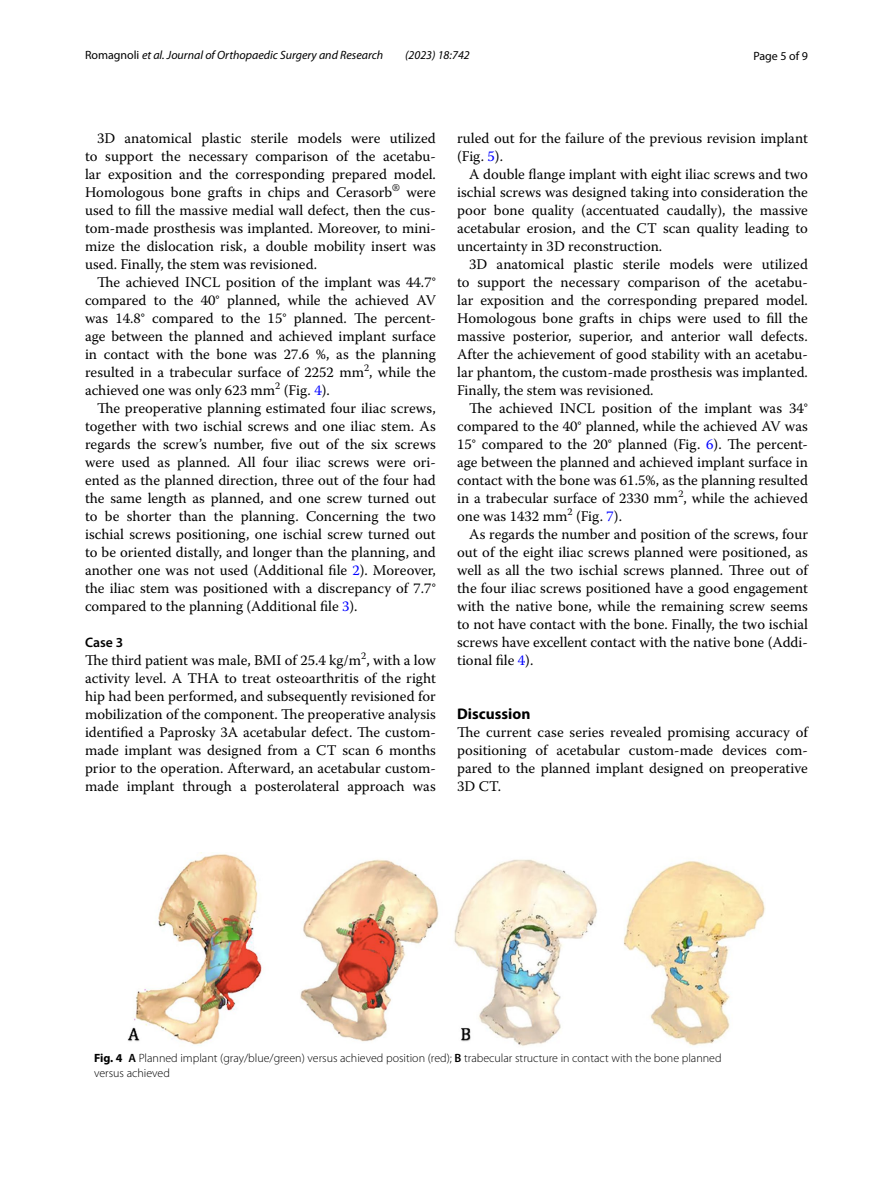
<style>
.page{position:relative;width:893px;height:1187px;background:#fff}
.page>*{position:absolute;margin:0;border:0;box-sizing:border-box;transform-origin:0 0}
.t1{font:700 15.45px "Myriad Pro";color:#000}
.t2{font:14.7px/18px "Warnock Pro";color:#000;text-align:justify}
.t3{font:600 13.8px "Myriad Pro";color:#000}
.t4{font:300 12px/15px "Myriad Pro";color:#000}
.t5{font:italic 12px "Myriad Pro";color:#000}
.t6{font:12px "Myriad Pro";color:#000}
.s1{font-style:normal}
.s2{color:#00f}
.s3{font-weight:700}
.s4{font-weight:600}
</style>
<div class="page">
<img style="left:128px;top:852px;width:637px;height:194px">
<p class="t5" style="left:85px;top:48px;width:300px"><span class="s1">Romagnoli</span> et al. Journal of Orthopaedic Surgery and Research</p>
<p class="t5" style="left:405px;top:48px;width:66px">(2023) 18:742</p>
<p class="t6" style="left:753px;top:48px;width:56px">Page 5 of 9</p>
<p class="t2" style="left:85px;top:128px;width:352px;text-indent:12px">3D anatomical plastic sterile models were utilized to support the necessary comparison of the acetabu&shy;lar exposition and the corresponding prepared model.<br>Homologous bone grafts in chips and Cerasorb<sup>®</sup> were used to fill the massive medial wall defect, then the cus&shy;tom-made prosthesis was implanted. Moreover, to mini&shy;mize the dislocation risk, a double mobility insert was used. Finally, the stem was revisioned.</p>
<p class="t2" style="left:85px;top:272px;width:352px;text-indent:12px">The achieved INCL position of the implant was 44.7° compared to the 40° planned, while the achieved AV was 14.8° compared to the 15° planned. The percent&shy;age between the planned and achieved implant surface in contact with the bone was 27.6 %, as the planning resulted in a trabecular surface of 2252 mm<sup>2</sup>, while the achieved one was only 623 mm<sup>2</sup> (Fig. <span class="s2">4</span>).</p>
<p class="t2" style="left:85px;top:398px;width:352px;text-indent:12px">The preoperative planning estimated four iliac screws, together with two ischial screws and one iliac stem. As regards the screw’s number, five out of the six screws were used as planned. All four iliac screws were ori&shy;ented as the planned direction, three out of the four had the same length as planned, and one screw turned out to be shorter than the planning. Concerning the two ischial screws positioning, one ischial screw turned out to be oriented distally, and longer than the planning, and another one was not used (Additional file <span class="s2">2</span>). Moreover, the iliac stem was positioned with a discrepancy of 7.7° compared to the planning (Additional file <span class="s2">3</span>).</p>
<p class="t3" style="left:85px;top:633px;width:40px">Case 3</p>
<p class="t2" style="left:85px;top:650px;width:352px">The third patient was male, BMI of 25.4 kg/m<sup>2</sup>, with a low activity level. A THA to treat osteoarthritis of the right hip had been performed, and subsequently revisioned for mobilization of the component. The preoperative analysis identified a Paprosky 3A acetabular defect. The custom&shy;made implant was designed from a CT scan 6 months prior to the operation. Afterward, an acetabular custom&shy;made implant through a posterolateral approach was</p>
<p class="t2" style="left:457px;top:128px;width:352px">ruled out for the failure of the previous revision implant (Fig. <span class="s2">5</span>).</p>
<p class="t2" style="left:457px;top:164px;width:352px;text-indent:12px">A double flange implant with eight iliac screws and two ischial screws was designed taking into consideration the poor bone quality (accentuated caudally), the massive acetabular erosion, and the CT scan quality leading to uncertainty in 3D reconstruction.</p>
<p class="t2" style="left:457px;top:254px;width:352px;text-indent:12px">3D anatomical plastic sterile models were utilized to support the necessary comparison of the acetabu&shy;lar exposition and the corresponding prepared model.<br>Homologous bone grafts in chips were used to fill the massive posterior, superior, and anterior wall defects.<br>After the achievement of good stability with an acetabu&shy;lar phantom, the custom-made prosthesis was implanted.<br>Finally, the stem was revisioned.</p>
<p class="t2" style="left:457px;top:398px;width:352px;text-indent:12px">The achieved INCL position of the implant was 34° compared to the 40° planned, while the achieved AV was 15° compared to the 20° planned (Fig. <span class="s2">6</span>). The percent&shy;age between the planned and achieved implant surface in contact with the bone was 61.5%, as the planning resulted in a trabecular surface of 2330 mm<sup>2</sup>, while the achieved one was 1432 mm<sup>2</sup> (Fig. <span class="s2">7</span>).</p>
<p class="t2" style="left:457px;top:524px;width:352px;text-indent:12px">As regards the number and position of the screws, four out of the eight iliac screws planned were positioned, as well as all the two ischial screws planned. Three out of the four iliac screws positioned have a good engagement with the native bone, while the remaining screw seems to not have contact with the bone. Finally, the two ischial screws have excellent contact with the native bone (Addi&shy;tional file <span class="s2">4</span>).</p>
<p class="t1" style="left:457px;top:703px;width:75px">Discussion</p>
<p class="t2" style="left:457px;top:722px;width:352px">The current case series revealed promising accuracy of positioning of acetabular custom-made devices com&shy;pared to the planned implant designed on preoperative 3D CT.</p>
<p class="t4" style="left:94px;top:1050px;width:629px"><span class="s3">Fig. 4</span> <span class="s4">A</span> Planned implant (gray/blue/green) versus achieved position (red); <span class="s4">B</span> trabecular structure in contact with the bone planned versus achieved</p>
</div>
